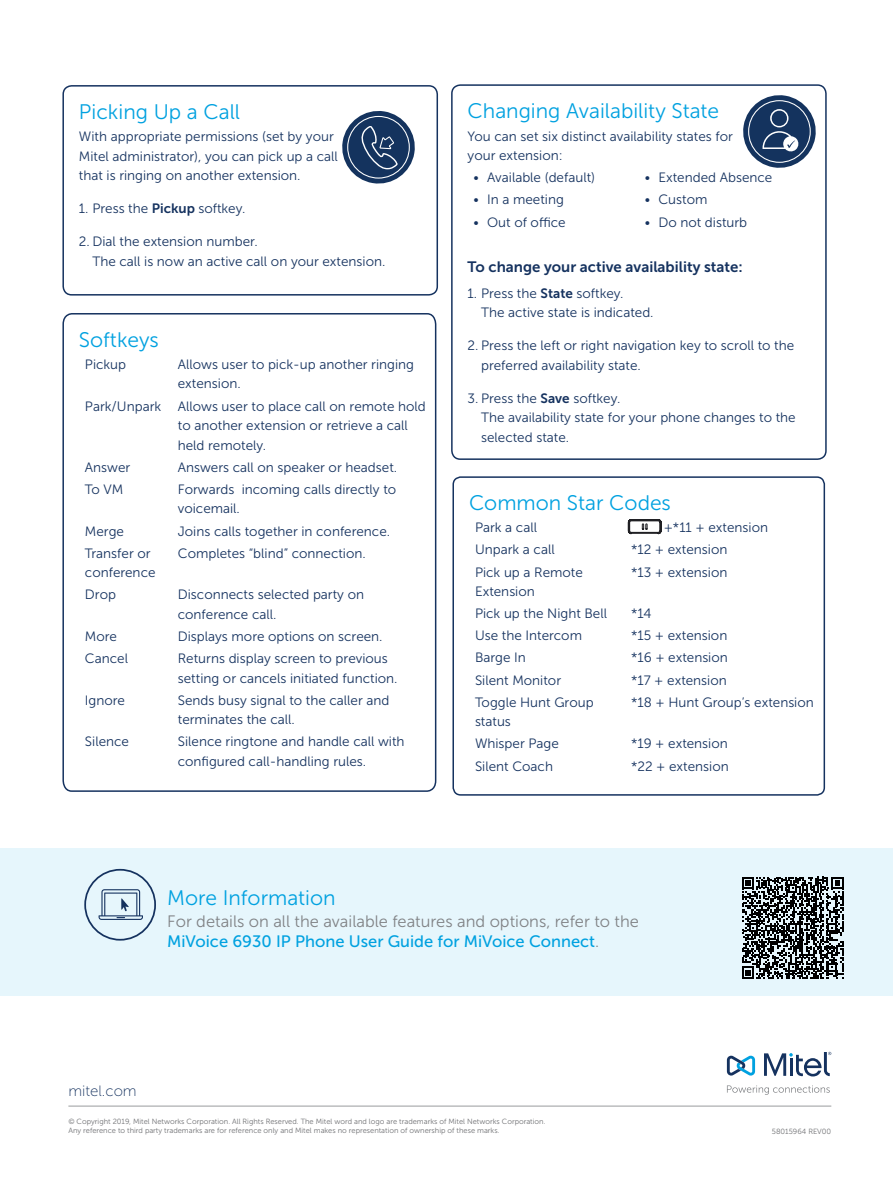
<style>
.page{position:relative;width:893px;height:1187px;background:#fff}
.page>*{position:absolute;margin:0;border:0;box-sizing:border-box;transform-origin:0 0}
.t1{font:21px "Museo Sans 300";color:#00a1e0}
.t2{font:16.5px "Museo Sans 300";color:#808285}
.t3{font:16.5px "Museo Sans 500";color:#00a1e0}
.t4{font:15px "Museo Sans 700";color:#15325f}
.t5{font:15px "Museo Sans 100";color:#15325f}
.t6{font:13.5px/19.5px "Museo Sans 300";color:#15325f}
.t7{font:7.5px/9px "Museo Sans 300";color:#6d6e71}
.s1{font-family:"Museo Sans 700"}
.s2{font-family:"Museo Sans 300";color:#808285}
</style>
<div class="page">
<div style="left:451px;top:84px;width:376px;height:376px;border:2px solid #15325f;border-radius:9px"></div>
<svg style="left:743px;top:95px;width:73px;height:73px"></svg>
<div style="left:452px;top:476px;width:373px;height:319px;border:2px solid #15325f;border-radius:8px"></div>
<svg style="left:628px;top:519px;width:33px;height:15px"></svg>
<svg style="left:62px;top:313px;width:375px;height:479px"></svg>
<div style="left:62px;top:85px;width:376px;height:210px;border:2px solid #15325f;border-radius:9px"></div>
<svg style="left:342px;top:111px;width:73px;height:73px"></svg>
<div style="left:0;top:848px;width:893px;height:147px;background:#e6f6fc"></div>
<svg style="left:84px;top:868px;width:72px;height:72px"></svg>
<svg style="left:742px;top:876px;width:102px;height:102px"></svg>
<hr style="left:68px;top:1105px;width:763px;height:1px;background:#9a9b9d">
<svg style="left:727px;top:1085px;width:103px;height:9px"></svg>
<svg style="left:727px;top:1055px;width:28px;height:20px"></svg>
<svg style="left:764px;top:1051px;width:67px;height:25px"></svg>
<h1 class="t1" style="left:79px;top:100px;width:163px">Picking Up a Call</h1>
<p class="t6" style="left:79px;top:127px;width:261px">With appropriate permissions (set by your<br>Mitel administrator), you can pick up a call that is ringing on another extension.</p>
<p class="t6" style="left:79px;top:199px;width:168px">1. Press the <span class="s1">Pickup</span> softkey.</p>
<p class="t6" style="left:92px;top:232px;width:294px;text-indent:-14px">2. Dial the extension number.<br>The call is now an active call on your extension.</p>
<h1 class="t1" style="left:79px;top:328px;width:81px">Softkeys</h1>
<p class="t6" style="left:85px;top:354px;width:43px">Pickup</p>
<p class="t6" style="left:178px;top:354px;width:238px">Allows user to pick-up another ringing extension.</p>
<p class="t6" style="left:178px;top:396px;width:250px;text-indent:-93px">Park/Unpark Allows user to place call on remote hold to another extension or retrieve a call held remotely.</p>
<p class="t6" style="left:85px;top:457px;width:47px">Answer</p>
<p class="t6" style="left:178px;top:457px;width:221px">Answers call on speaker or headset.</p>
<p class="t6" style="left:85px;top:479px;width:40px">To VM</p>
<p class="t6" style="left:178px;top:479px;width:220px">Forwards incoming calls directly to voicemail.</p>
<p class="t6" style="left:85px;top:521px;width:41px">Merge</p>
<p class="t6" style="left:178px;top:521px;width:214px">Joins calls together in conference.</p>
<p class="t6" style="left:85px;top:543px;width:72px">Transfer or conference</p>
<p class="t6" style="left:178px;top:543px;width:190px">Completes “blind” connection.</p>
<p class="t6" style="left:85px;top:585px;width:33px">Drop</p>
<p class="t6" style="left:178px;top:585px;width:188px">Disconnects selected party on conference call.</p>
<p class="t6" style="left:85px;top:626px;width:34px">More</p>
<p class="t6" style="left:178px;top:626px;width:206px">Displays more options on screen.</p>
<p class="t6" style="left:85px;top:648px;width:45px">Cancel</p>
<p class="t6" style="left:178px;top:648px;width:221px">Returns display screen to previous setting or cancels initiated function.</p>
<p class="t6" style="left:85px;top:690px;width:42px">Ignore</p>
<p class="t6" style="left:178px;top:690px;width:213px">Sends busy signal to the caller and terminates the call.</p>
<p class="t6" style="left:85px;top:732px;width:46px">Silence</p>
<p class="t6" style="left:178px;top:732px;width:228px">Silence ringtone and handle call with configured call-handling rules.</p>
<h1 class="t1" style="left:468px;top:99px;width:253px">Changing Availability State</h1>
<p class="t6" style="left:468px;top:126px;width:267px">You can set six distinct availability states for your extension:</p>
<p class="t6" style="left:474px;top:168px;width:123px">• Available (default)</p>
<p class="t6" style="left:645px;top:168px;width:129px">• Extended Absence</p>
<p class="t6" style="left:474px;top:190px;width:92px">• In a meeting</p>
<p class="t6" style="left:645px;top:190px;width:64px">• Custom</p>
<p class="t6" style="left:474px;top:212px;width:94px">• Out of office</p>
<p class="t6" style="left:645px;top:212px;width:104px">• Do not disturb</p>
<p class="t4" style="left:468px;top:258px;width:277px">To change your active availability state:</p>
<p class="t6" style="left:481px;top:283px;width:174px;text-indent:-14px">1. Press the <span class="s1">State</span> softkey.<br>The active state is indicated.</p>
<p class="t6" style="left:481px;top:336px;width:315px;text-indent:-14px">2. Press the left or right navigation key to scroll to the preferred availability state.</p>
<p class="t6" style="left:481px;top:388px;width:316px;text-indent:-14px">3. Press the <span class="s1">Save</span> softkey.<br>The availability state for your phone changes to the selected state.</p>
<h1 class="t1" style="left:469px;top:491px;width:203px">Common Star Codes</h1>
<p class="t6" style="left:475px;top:518px;width:64px">Park a call</p>
<p class="t6" style="left:664px;top:518px;width:106px">+*11 + extension</p>
<p class="t6" style="left:475px;top:540px;width:81px">Unpark a call</p>
<p class="t6" style="left:631px;top:540px;width:98px">*12 + extension</p>
<p class="t6" style="left:475px;top:562px;width:109px">Pick up a Remote<br>Extension</p>
<p class="t6" style="left:631px;top:562px;width:98px">*13 + extension</p>
<p class="t6" style="left:475px;top:604px;width:134px">Pick up the Night Bell</p>
<p class="t6" style="left:631px;top:604px;width:22px">*14</p>
<p class="t6" style="left:475px;top:626px;width:109px">Use the Intercom</p>
<p class="t6" style="left:631px;top:626px;width:98px">*15 + extension</p>
<p class="t6" style="left:475px;top:648px;width:52px">Barge In</p>
<p class="t6" style="left:631px;top:648px;width:98px">*16 + extension</p>
<p class="t6" style="left:475px;top:670px;width:88px">Silent Monitor</p>
<p class="t6" style="left:631px;top:670px;width:97px">*17 + extension</p>
<p class="t6" style="left:475px;top:692px;width:120px">Toggle Hunt Group status</p>
<p class="t6" style="left:631px;top:692px;width:184px">*18 + Hunt Group’s extension</p>
<p class="t6" style="left:475px;top:734px;width:85px">Whisper Page</p>
<p class="t6" style="left:631px;top:734px;width:98px">*19 + extension</p>
<p class="t6" style="left:475px;top:756px;width:80px">Silent Coach</p>
<p class="t6" style="left:631px;top:756px;width:99px">*22 + extension</p>
<h1 class="t1" style="left:167px;top:886px;width:170px">More Information</h1>
<p class="t2" style="left:167px;top:912px;width:473px">For details on all the available features and options, refer to the</p>
<p class="t3" style="left:167px;top:931px;width:434px">MiVoice 6930 IP Phone User Guide for MiVoice Connect<span class="s2">.</span></p>
<p class="t5" style="left:68px;top:1082px;width:70px">mitel.com</p>
<p class="t7" style="left:68px;top:1116px;width:479px">© Copyright 2019, Mitel Networks Corporation. All Rights Reserved. The Mitel word and logo are trademarks of Mitel Networks Corporation.<br>Any reference to third party trademarks are for reference only and Mitel makes no representation of ownership of these marks.</p>
<p class="t7" style="left:772px;top:1127px;width:61px">58015964 REV00</p>
</div>
